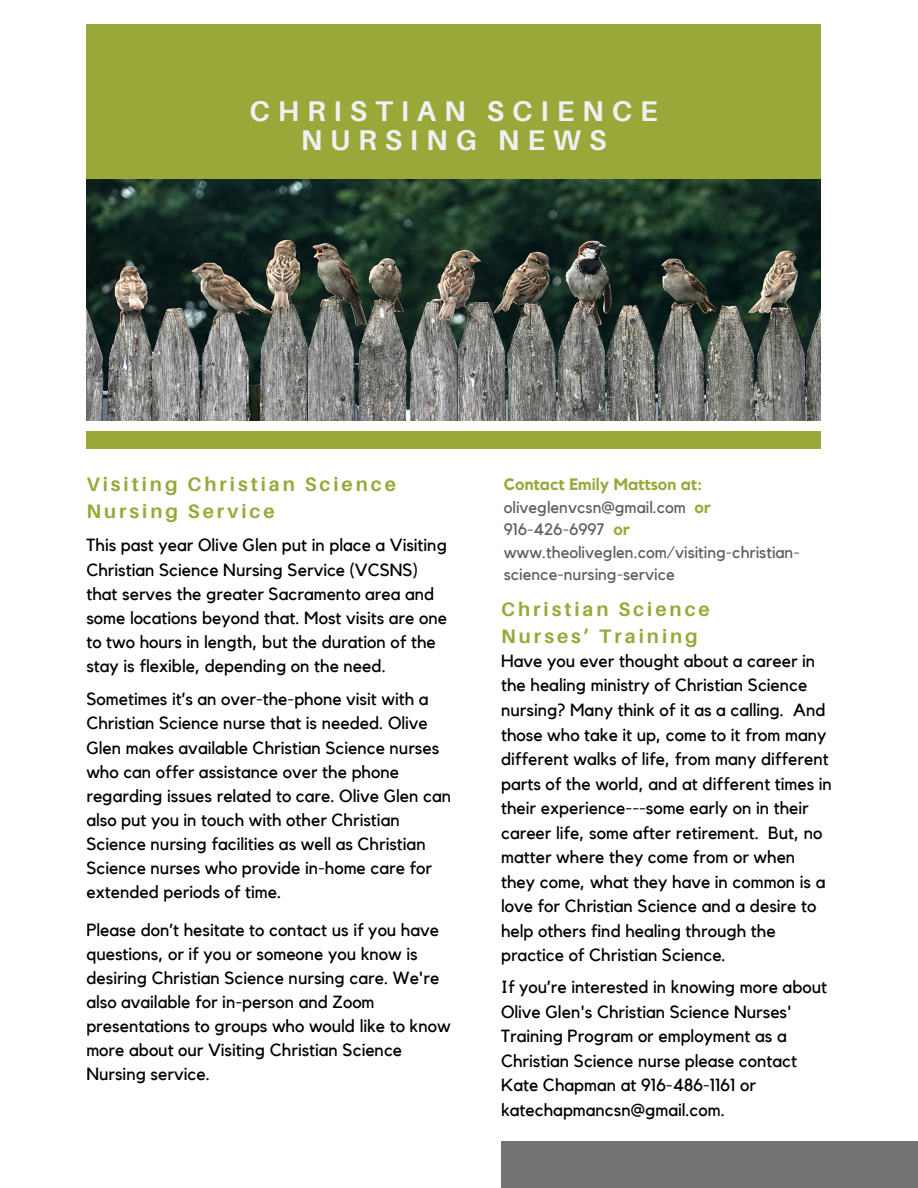
<style>
.page{position:relative;width:918px;height:1188px;background:#fff}
.page>*{position:absolute;margin:0;border:0;box-sizing:border-box;transform-origin:0 0}
.t1{font:700 28.5px/29.1px "Aileron";letter-spacing:.275em;color:#eff0f2;text-align:center}
.t2{font:700 19.5px/27px "Aileron";letter-spacing:.155em;color:#99a839}
.t3{font:17.55px/24.2px "Kollektif";color:#000}
.t4{font:16.5px/22.5px "Kollektif";color:#5e5e5e}
.s1{font-weight:700;color:#99a839}
</style>
<div class="page">
<img style="left:86px;top:179px;width:735px;height:242px">
<div style="left:86px;top:24px;width:735px;height:155px;background:#99a839"></div>
<div style="left:86px;top:431px;width:735px;height:18px;background:#99a839"></div>
<div style="left:501px;top:1141px;width:417px;height:47px;background:#737373"></div>
<h1 class="t1" style="left:249px;top:96px;width:410px">CHRISTIAN SCIENCE<br>NURSING NEWS</h1>
<p class="t2" style="left:86px;top:470px;width:311px">Visiting Christian Science<br>Nursing Service</p>
<p class="t3" style="left:86px;top:534px;width:362px">This past year Olive Glen put in place a Visiting Christian Science Nursing Service (VCSNS) that serves the greater Sacramento area and some locations beyond that. Most visits are one to two hours in length, but the duration of the stay is flexible, depending on the need.</p>
<p class="t3" style="left:86px;top:688px;width:366px">Sometimes it’s an over-the-phone visit with a Christian Science nurse that is needed. Olive Glen makes available Christian Science nurses who can offer assistance over the phone regarding issues related to care. Olive Glen can also put you in touch with other Christian Science nursing facilities as well as Christian Science nurses who provide in-home care for extended periods of time.</p>
<p class="t3" style="left:86px;top:918px;width:366px">Please don’t hesitate to contact us if you have questions, or if you or someone you know is desiring Christian Science nursing care. We're also available for in-person and Zoom presentations to groups who would like to know more about our Visiting Christian Science Nursing service.</p>
<p class="t4" style="left:504px;top:474px;width:297px"><span class="s1">Contact Emily Mattson at: </span>oliveglenvcsn@gmail.com <span class="s1">or<br></span>916-426-6997 <span class="s1">or </span>www.theoliveglen.com/visiting-christian&shy;science-nursing-service</p>
<p class="t2" style="left:501px;top:595px;width:210px">Christian Science<br>Nurses’ Training</p>
<p class="t3" style="left:501px;top:649px;width:332px">Have you ever thought about a career in the healing ministry of Christian Science nursing? Many think of it as a calling. And those who take it up, come to it from many different walks of life, from many different parts of the world, and at different times in their experience---some early on in their career life, some after retirement. But, no matter where they come from or when they come, what they have in common is a love for Christian Science and a desire to help others find healing through the practice of Christian Science.</p>
<p class="t3" style="left:501px;top:975px;width:328px">If you’re interested in knowing more about Olive Glen's Christian Science Nurses' Training Program or employment as a Christian Science nurse please contact Kate Chapman at 916-486-1161 or katechapmancsn@gmail.com.</p>
</div>
